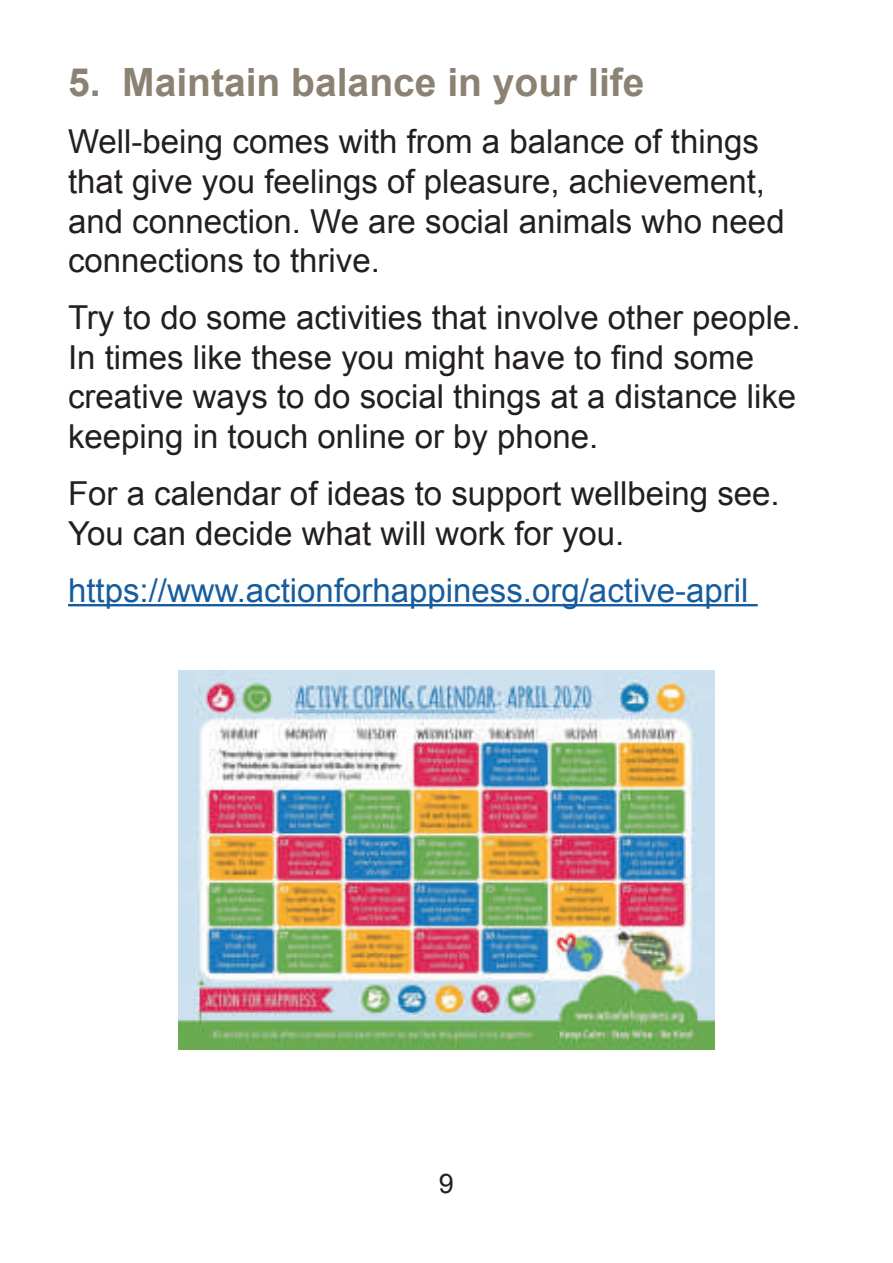
<style>
.page{position:relative;width:893px;height:1263px;background:#fff}
.page>*{position:absolute;margin:0;border:0;box-sizing:border-box;transform-origin:0 0}
.t1{font:700 39px "Arial";color:#8c8273}
.t2{font:33px/39.6px "Arial";color:#231f20}
.t3{font:33px "Arial";color:#175d9e}
.t4{font:27px "Arial";color:#231f20}
</style>
<div class="page">
<hr style="left:68px;top:604px;width:690px;height:2px;background:#175d9e">
<img style="left:179px;top:671px;width:535px;height:378px">
<p class="t1" style="left:68px;top:57px;width:578px">5. Maintain balance in your life</p>
<p class="t2" style="left:68px;top:122px;width:718px">Well-being comes with from a balance of things that give you feelings of pleasure, achievement, and connection. We are social animals who need connections to thrive.</p>
<p class="t2" style="left:68px;top:298px;width:734px">Try to do some activities that involve other people.<br>In times like these you might have to find some creative ways to do social things at a distance like keeping in touch online or by phone.</p>
<p class="t2" style="left:68px;top:474px;width:713px">For a calendar of ideas to support wellbeing see.<br>You can decide what will work for you.</p>
<p class="t3" style="left:68px;top:568px;width:682px">https://www.actionforhappiness.org/active-april</p>
<p class="t4" style="left:439px;top:1165px;width:17px">9</p>
</div>
